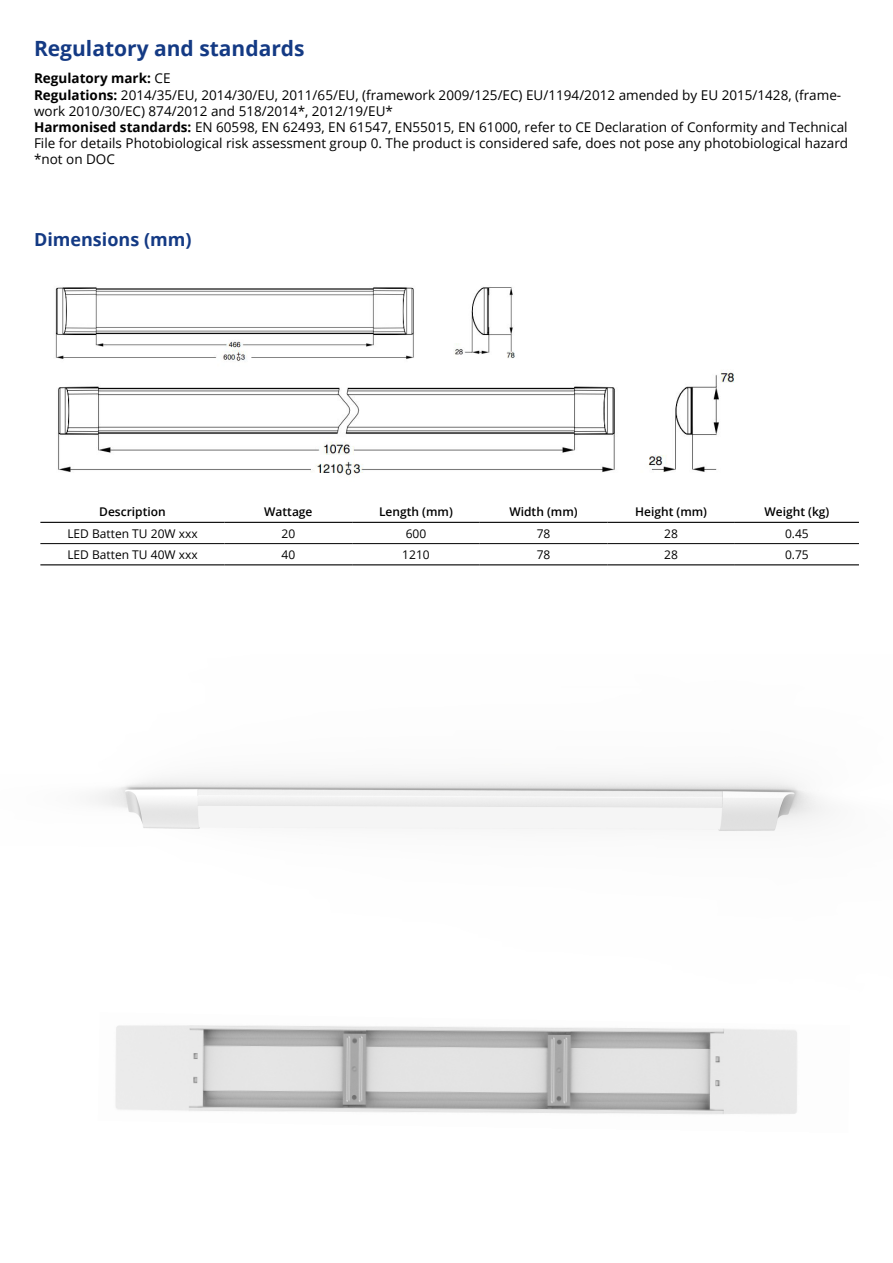
<style>
.page{position:relative;width:893px;height:1263px;background:#fff}
.page>*{position:absolute;margin:0;border:0;box-sizing:border-box;transform-origin:0 0}
.t1{font:700 21px "Open Sans";color:#143a84}
.t2{font:700 18px "Open Sans";color:#143a84}
.t3{font:13.5px/16.2px "Open Sans";color:#000}
.t4{font:12px "Open Sans";color:#000}
.t5{font:600 12px "Open Sans";color:#000}
.s1{font-weight:700}
</style>
<div class="page">
<img style="left:55px;top:287px;width:460px;height:74px">
<img style="left:58px;top:372px;width:676px;height:104px">
<hr style="left:40px;top:522px;width:185px;height:1px;background:#000">
<hr style="left:225px;top:522px;width:127px;height:1px;background:#000">
<hr style="left:352px;top:522px;width:128px;height:1px;background:#000">
<hr style="left:480px;top:522px;width:127px;height:1px;background:#000">
<hr style="left:607px;top:522px;width:128px;height:1px;background:#000">
<hr style="left:735px;top:522px;width:124px;height:1px;background:#000">
<hr style="left:40px;top:564px;width:185px;height:1px;background:#000">
<hr style="left:225px;top:564px;width:127px;height:1px;background:#000">
<hr style="left:352px;top:564px;width:128px;height:1px;background:#000">
<hr style="left:480px;top:564px;width:127px;height:1px;background:#000">
<hr style="left:607px;top:564px;width:128px;height:1px;background:#000">
<hr style="left:735px;top:564px;width:124px;height:1px;background:#000">
<hr style="left:40px;top:543px;width:185px;height:1px;background:#000">
<hr style="left:225px;top:543px;width:127px;height:1px;background:#000">
<hr style="left:352px;top:543px;width:128px;height:1px;background:#000">
<hr style="left:480px;top:543px;width:127px;height:1px;background:#000">
<hr style="left:607px;top:543px;width:128px;height:1px;background:#000">
<hr style="left:735px;top:543px;width:124px;height:1px;background:#000">
<img style="left:95px;top:777px;width:731px;height:54px">
<img style="left:115px;top:1025px;width:682px;height:89px">
<h1 class="t1" style="left:34px;top:34px;width:272px">Regulatory and standards</h1>
<p class="t3" style="left:34px;top:70px;width:816px"><span class="s1">Regulatory mark:</span> CE<br><span class="s1">Regulations:</span> 2014/35/EU, 2014/30/EU, 2011/65/EU, (framework 2009/125/EC) EU/1194/2012 amended by EU 2015/1428, (frame&shy;work 2010/30/EC) 874/2012 and 518/2014*, 2012/19/EU*<br><span class="s1">Harmonised standards:</span> EN 60598, EN 62493, EN 61547, EN55015, EN 61000, refer to CE Declaration of Conformity and Technical File for details Photobiological risk assessment group 0. The product is considered safe, does not pose any photobiological hazard *not on DOC</p>
<h2 class="t2" style="left:34px;top:226px;width:159px">Dimensions (mm)</h2>
<p class="t5" style="left:99px;top:504px;width:68px">Description</p>
<p class="t5" style="left:264px;top:504px;width:50px">Wattage</p>
<p class="t5" style="left:379px;top:504px;width:75px">Length (mm)</p>
<p class="t5" style="left:509px;top:504px;width:70px">Width (mm)</p>
<p class="t5" style="left:635px;top:504px;width:73px">Height (mm)</p>
<p class="t5" style="left:764px;top:504px;width:66px">Weight (kg)</p>
<p class="t4" style="left:67px;top:525px;width:132px">LED Batten TU 20W xxx</p>
<p class="t4" style="left:282px;top:525px;width:15px">20</p>
<p class="t4" style="left:406px;top:525px;width:22px">600</p>
<p class="t4" style="left:537px;top:525px;width:15px">78</p>
<p class="t4" style="left:664px;top:525px;width:15px">28</p>
<p class="t4" style="left:785px;top:525px;width:25px">0.45</p>
<p class="t4" style="left:67px;top:546px;width:132px">LED Batten TU 40W xxx</p>
<p class="t4" style="left:282px;top:546px;width:15px">40</p>
<p class="t4" style="left:402px;top:546px;width:29px">1210</p>
<p class="t4" style="left:537px;top:546px;width:15px">78</p>
<p class="t4" style="left:664px;top:546px;width:15px">28</p>
<p class="t4" style="left:785px;top:546px;width:25px">0.75</p>
</div>
